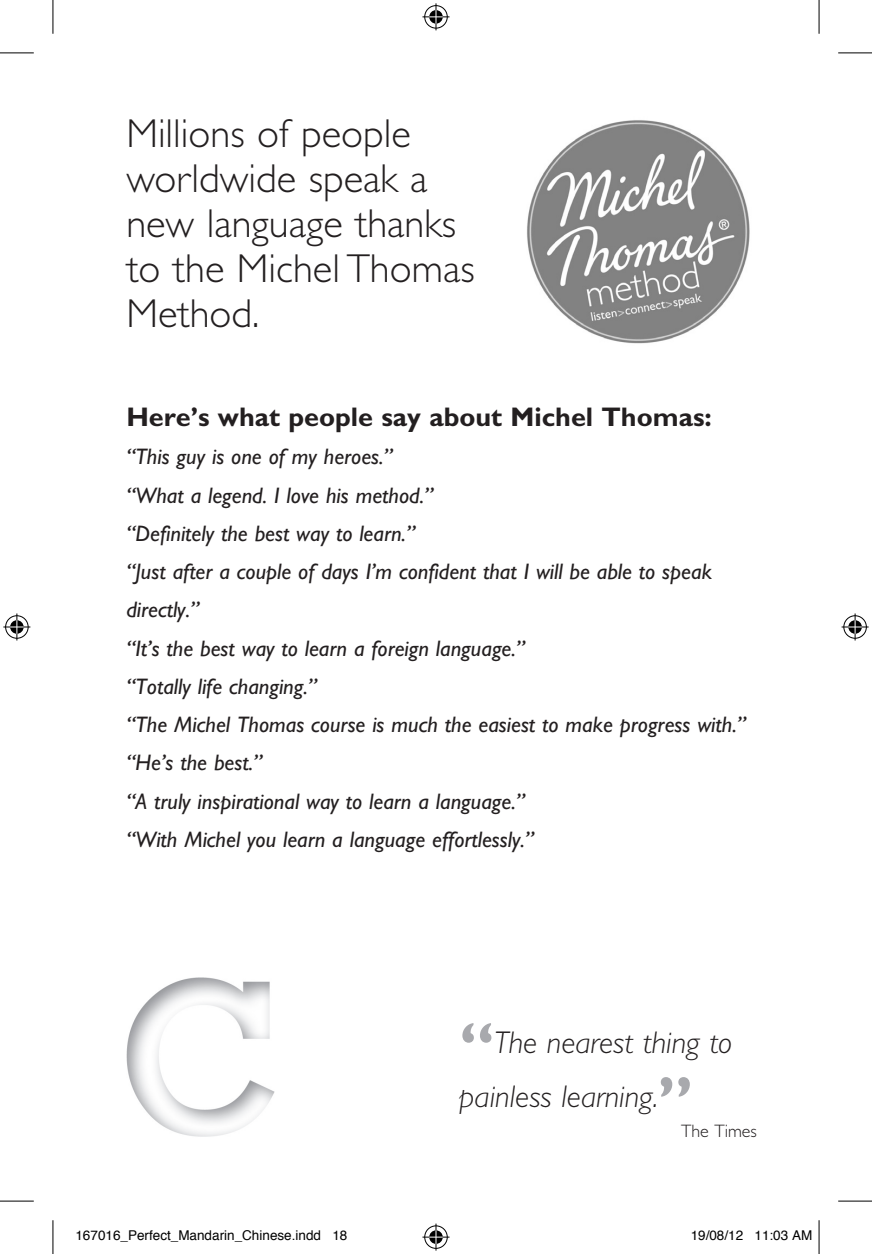
<style>
.page{position:relative;width:872px;height:1254px;background:#fff}
.page>*{position:absolute;margin:0;border:0;box-sizing:border-box;transform-origin:0 0}
.t1{font:300 40.5px/45px "Gill Sans";color:#231f20}
.t2{font:italic 300 31.5px/54px "Gill Sans";color:#231f20}
.t3{font:700 27px "Gill Sans";color:#231f20}
.t4{font:italic 22.5px/38.2px "Gill Sans";color:#231f20}
.t5{font:300 18px "Gill Sans";color:#231f20}
.t6{font:13.5px "Helvetica";color:#000}
.s1{font-weight:700;font-style:normal;font-size:63px;color:#a8a9ad}
</style>
<div class="page">
<img style="left:527px;top:120px;width:223px;height:224px">
<img style="left:126px;top:977px;width:148px;height:160px">
<hr style="left:0;top:53px;width:34px;height:1px;background:#000">
<hr style="left:837px;top:53px;width:34px;height:1px;background:#000">
<hr style="left:0;top:1201px;width:34px;height:1px;background:#000">
<hr style="left:837px;top:1201px;width:34px;height:1px;background:#000">
<hr style="left:53px;top:0;width:1px;height:34px;background:#000">
<hr style="left:53px;top:1220px;width:1px;height:34px;background:#000">
<hr style="left:818px;top:0;width:1px;height:34px;background:#000">
<hr style="left:818px;top:1220px;width:1px;height:34px;background:#000">
<svg style="left:422px;top:3px;width:27px;height:27px"></svg>
<svg style="left:422px;top:1223px;width:27px;height:27px"></svg>
<svg style="left:3px;top:613px;width:27px;height:27px"></svg>
<svg style="left:841px;top:613px;width:27px;height:27px"></svg>
<h1 class="t1" style="left:126px;top:111px;width:350px">Millions of people worldwide speak a new language thanks to the Michel Thomas<br>Method.</h1>
<p class="t3" style="left:126px;top:401px;width:586px">Here’s what people say about Michel Thomas:</p>
<p class="t4" style="left:126px;top:437px;width:620px">“This guy is one of my heroes.”<br>“What a legend. I love his method.”<br>“Definitely the best way to learn.”<br>“Just after a couple of days I’m confident that I will be able to speak directly.”<br>“It’s the best way to learn a foreign language.”<br>“Totally life changing.”<br>“The Michel Thomas course is much the easiest to make progress with.” “He’s the best.”<br>“A truly inspirational way to learn a language.”<br>“With Michel you learn a language effortlessly.”</p>
<h2 class="t2" style="left:458px;top:1016px;width:275px"><span class="s1">“</span>The nearest thing to painless learning.<span class="s1">”</span></h2>
<p class="t5" style="left:680px;top:1121px;width:77px">The Times</p>
<p class="t6" style="left:75px;top:1224px;width:273px">167016_Perfect_Mandarin_Chinese.indd 18</p>
<p class="t6" style="left:690px;top:1224px;width:123px">19/08/12 11:03 AM</p>
</div>
